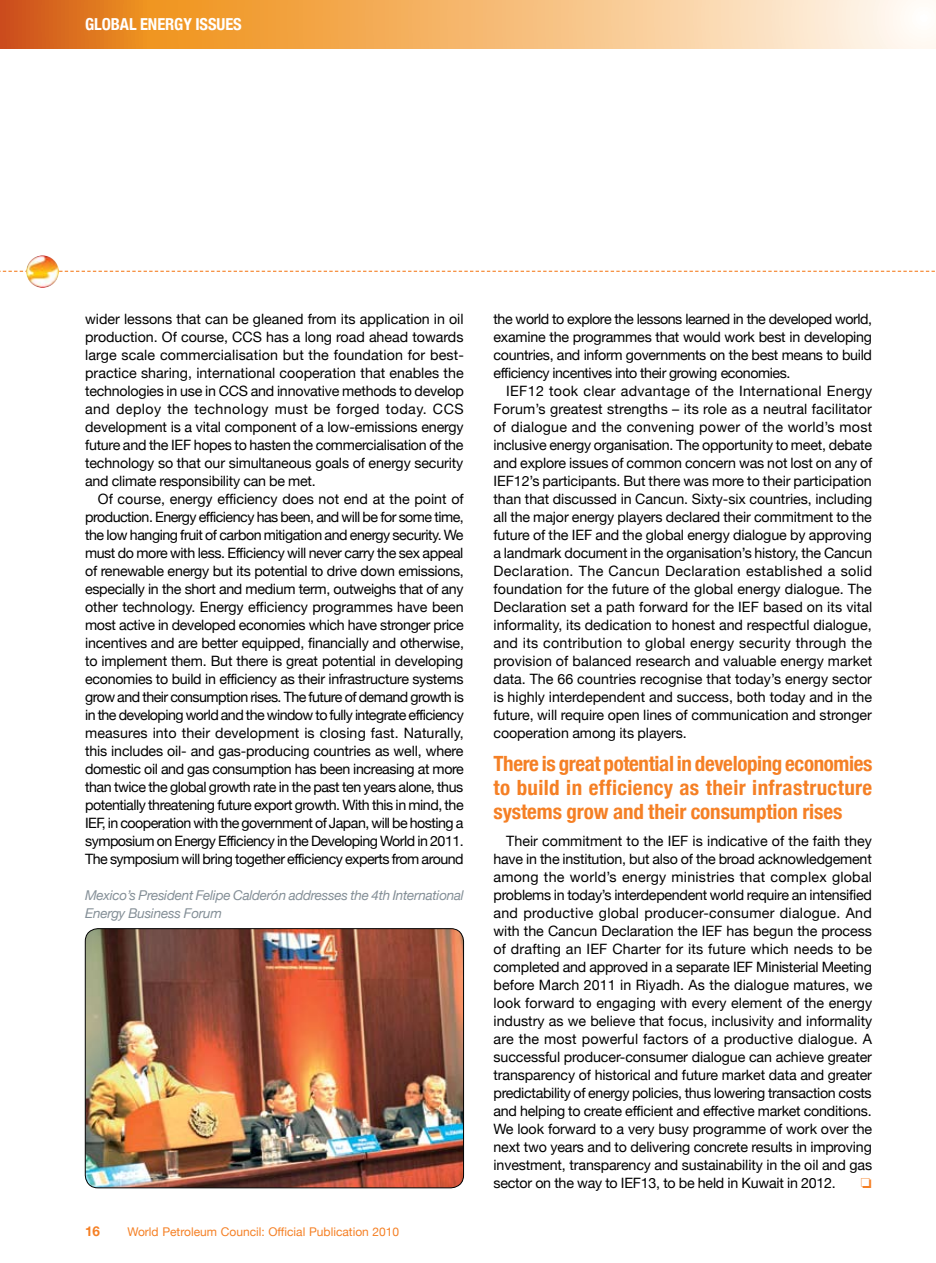
<style>
.page{position:relative;width:936px;height:1263px;background:#fff}
.page>*{position:absolute;margin:0;border:0;box-sizing:border-box;transform-origin:0 0}
.t1{font:700 condensed 21px/24px "Helvetica Neue";letter-spacing:-.005em;color:#f58025;text-align:justify}
.t2{font:700 condensed 16.5px "Helvetica Neue";letter-spacing:-.005em;color:#fff}
.t3{font:14.25px/18px "Helvetica Neue";letter-spacing:-.015em;color:#000;text-align:justify}
.t4{font:italic 13.5px/18px "Helvetica Neue";letter-spacing:-.02em;color:#848f97}
.t5{font:700 13.5px "Helvetica Neue";color:#f58025}
.t6{font:12px "Helvetica Neue";color:#f58025}
</style>
<div class="page">
<svg style="left:0;top:271px;width:935px;height:1px"></svg>
<svg style="left:0;top:0;width:935px;height:48px;background:#f2b573"></svg>
<img style="left:26px;top:255px;width:33px;height:33px;border-radius:50%">
<img style="left:85px;top:929px;width:378px;height:259px;border-radius:13px">
<div style="left:85px;top:928px;width:378px;height:260px;border:1px solid #000;border-radius:13px"></div>
<p class="t2" style="left:85px;top:14px;width:119px">global energy issu</p>
<p class="t2" style="left:225px;top:14px;width:17px">es</p>
<p class="t3" style="left:85px;top:310px;width:380px">wider lessons that can be gleaned from its application in oil production. Of course, CCS has a long road ahead towards large scale commercialisation but the foundation for best&shy;practice sharing, international cooperation that enables the technologies in use in CCS and innovative methods to develop and deploy the technology must be forged today. CCS development is a vital component of a low-emissions energy future and the IEF hopes to hasten the commercialisation of the technology so that our simultaneous goals of energy security and climate responsibility can be met.</p>
<p class="t3" style="left:85px;top:490px;width:380px;text-indent:13px">Of course, energy efficiency does not end at the point of production. Energy efficiency has been, and will be for some time, the low hanging fruit of carbon mitigation and energy security. We must do more with less. Efficiency will never carry the sex appeal of renewable energy but its potential to drive down emissions, especially in the short and medium term, outweighs that of any other technology. Energy efficiency programmes have been most active in developed economies which have stronger price incentives and are better equipped, financially and otherwise, to implement them. But there is great potential in developing economies to build in efficiency as their infrastructure systems grow and their consumption rises. The future of demand growth is in the developing world and the window to fully integrate efficiency measures into their development is closing fast. Naturally, this includes oil- and gas-producing countries as well, where domestic oil and gas consumption has been increasing at more than twice the global growth rate in the past ten years alone, thus potentially threatening future export growth. With this in mind, the IEF, in cooperation with the government of Japan, will be hosting a symposium on Energy Efficiency in the Developing World in 2011.<br>The symposium will bring together efficiency experts from around</p>
<p class="t4" style="left:85px;top:886px;width:380px">Mexico’s President Felipe Calderón addresses the 4th International<br>Energy Business Forum</p>
<p class="t5" style="left:85px;top:1222px;width:17px">16</p>
<p class="t6" style="left:128px;top:1224px;width:273px">World Petroleum Council: Official Publication 2010</p>
<p class="t3" style="left:493px;top:310px;width:380px">the world to explore the lessons learned in the developed world, examine the programmes that would work best in developing countries, and inform governments on the best means to build efficiency incentives into their growing economies.</p>
<p class="t3" style="left:493px;top:382px;width:380px;text-indent:13px">IEF12 took clear advantage of the International Energy Forum’s greatest strengths – its role as a neutral facilitator of dialogue and the convening power of the world’s most inclusive energy organisation. The opportunity to meet, debate and explore issues of common concern was not lost on any of IEF12’s participants. But there was more to their participation than that discussed in Cancun. Sixty-six countries, including all the major energy players declared their commitment to the future of the IEF and the global energy dialogue by approving a landmark document in the organisation’s history, the Cancun Declaration. The Cancun Declaration established a solid foundation for the future of the global energy dialogue. The Declaration set a path forward for the IEF based on its vital informality, its dedication to honest and respectful dialogue, and its contribution to global energy security through the provision of balanced research and valuable energy market data. The 66 countries recognise that today’s energy sector is highly interdependent and success, both today and in the future, will require open lines of communication and stronger cooperation among its players.</p>
<h1 class="t1" style="left:493px;top:751px;width:380px">There is great potential in developing economies to build in efficiency as their infrastructure systems grow and their consumption rises</h1>
<p class="t3" style="left:493px;top:832px;width:380px;text-indent:13px">Their commitment to the IEF is indicative of the faith they have in the institution, but also of the broad acknowledgement among the world’s energy ministries that complex global problems in today’s interdependent world require an intensified and productive global producer-consumer dialogue. And with the Cancun Declaration the IEF has begun the process of drafting an IEF Charter for its future which needs to be completed and approved in a separate IEF Ministerial Meeting before March 2011 in Riyadh. As the dialogue matures, we look forward to engaging with every element of the energy industry as we believe that focus, inclusivity and informality are the most powerful factors of a productive dialogue. A successful producer-consumer dialogue can achieve greater transparency of historical and future market data and greater predictability of energy policies, thus lowering transaction costs and helping to create efficient and effective market conditions.<br>We look forward to a very busy programme of work over the next two years and to delivering concrete results in improving investment, transparency and sustainability in the oil and gas sector on the way to IEF13, to be held in Kuwait in 2012.</p>
</div>
